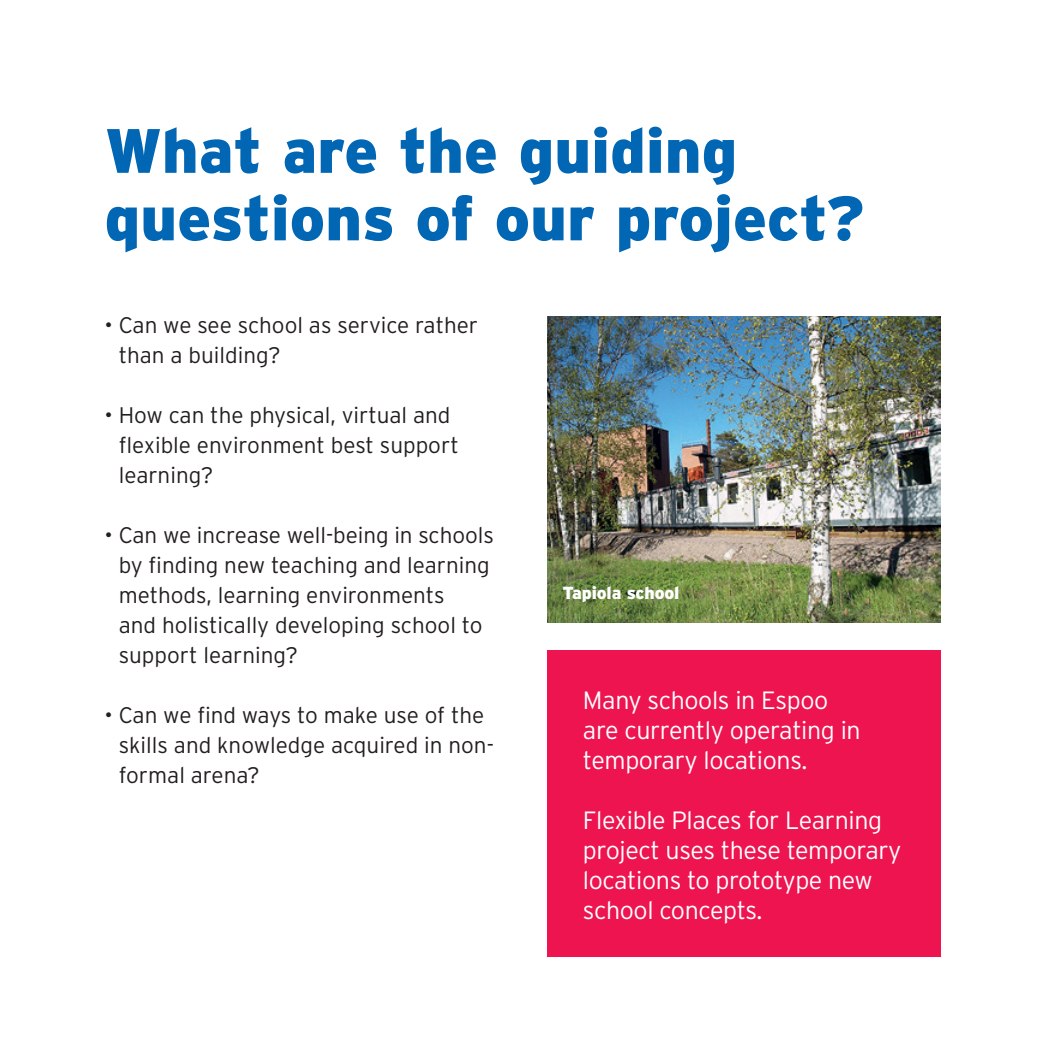
<style>
.page{position:relative;width:1049px;height:1063px;background:#fff}
.page>*{position:absolute;margin:0;border:0;box-sizing:border-box;transform-origin:0 0}
.otsikko{font:900 62.5px/67.5px "Interstate";color:#0166b3}
.leipis{font:300 25px/30px "Interstate";letter-spacing:-.015em;color:#fff}
.leipis-2{font:300 22.5px/30px "Interstate";color:#231f20}
.leipis-3{font:900 17.5px "Interstate";letter-spacing:-.01em;color:#fff}
</style>
<div class="page">
<div style="left:547px;top:651px;width:394px;height:306px;background:#ed1450"></div>
<img style="left:547px;top:317px;width:394px;height:305px">
<p class="otsikko" style="left:105px;top:117px;width:761px">What are the guiding questions of our project?</p>
<p class="leipis-2" style="left:119px;top:309px;width:361px;text-indent:-14px">• Can we see school as service rather than a building?</p>
<p class="leipis-2" style="left:119px;top:399px;width:342px;text-indent:-14px">• How can the physical, virtual and flexible environment best support learning?</p>
<p class="leipis-2" style="left:119px;top:519px;width:377px;text-indent:-14px">• Can we increase well-being in schools by finding new teaching and learning methods, learning environments<br>and holistically developing school to support learning?</p>
<p class="leipis-2" style="left:119px;top:699px;width:377px;text-indent:-14px">• Can we find ways to make use of the skills and knowledge acquired in non&shy;formal arena?</p>
<p class="leipis-3" style="left:562px;top:582px;width:118px">Tapiola school</p>
<p class="leipis" style="left:583px;top:685px;width:279px">Many schools in Espoo are currently operating in temporary locations.</p>
<p class="leipis" style="left:583px;top:805px;width:320px">Flexible Places for Learning project uses these temporary locations to prototype new school concepts.</p>
</div>
